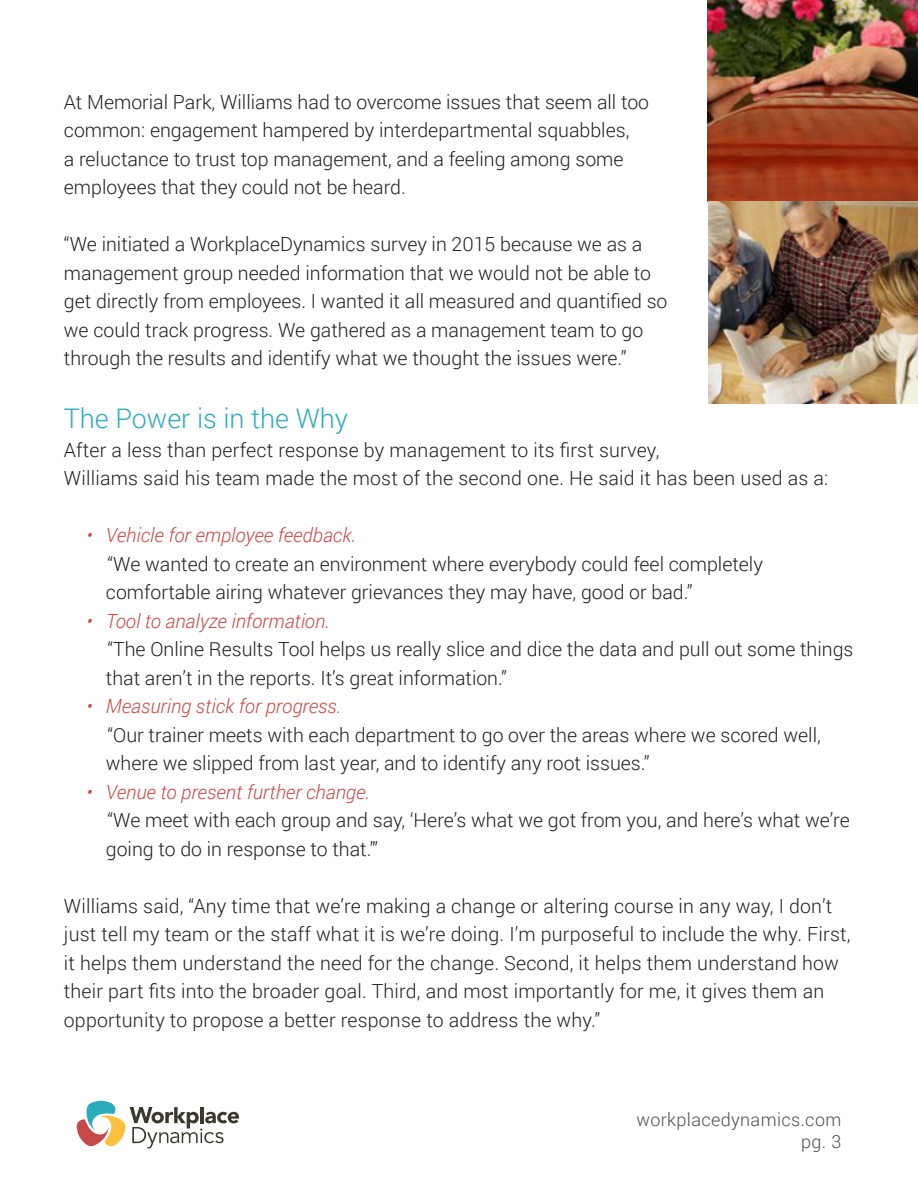
<style>
.page{position:relative;width:918px;height:1188px;background:#fff}
.page>*{position:absolute;margin:0;border:0;box-sizing:border-box;transform-origin:0 0}
.Subhead{font:300 27px "Roboto";color:#2fabbb}
.Body{font:300 19.5px/28.5px "Roboto";color:#231f20}
.Bullet_Support{font:300 19.5px/28.5px "Roboto";color:#231f20}
.t1{font:italic 300 19.5px "Roboto";color:#c44948}
.t2{font:300 18px/21.6px "Roboto";letter-spacing:.02em;color:#4f4f4f;text-align:right}
</style>
<div class="page">
<svg style="left:77px;top:1101px;width:162px;height:47px"></svg>
<img style="left:707px;top:0;width:211px;height:202px">
<img style="left:709px;top:202px;width:209px;height:201px">
<p class="Body" style="left:64px;top:87px;width:587px">At Memorial Park, Williams had to overcome issues that seem all too common: engagement hampered by interdepartmental squabbles,<br>a reluctance to trust top management, and a feeling among some employees that they could not be heard.</p>
<p class="Body" style="left:64px;top:229px;width:605px">“We initiated a WorkplaceDynamics survey in 2015 because we as a management group needed information that we would not be able to get directly from employees. I wanted it all measured and quantified so we could track progress. We gathered as a management team to go through the results and identify what we thought the issues were.”</p>
<p class="Subhead" style="left:64px;top:400px;width:286px">The Power is in the Why</p>
<p class="Body" style="left:64px;top:435px;width:766px">After a less than perfect response by management to its first survey,<br>Williams said his team made the most of the second one. He said it has been used as a:</p>
<p class="t1" style="left:86px;top:522px;width:271px">• Vehicle for employee feedback.</p>
<p class="Bullet_Support" style="left:106px;top:549px;width:659px">“We wanted to create an environment where everybody could feel completely comfortable airing whatever grievances they may have, good or bad.”</p>
<p class="t1" style="left:86px;top:607px;width:245px">• Tool to analyze information.</p>
<p class="Bullet_Support" style="left:106px;top:634px;width:749px">“The Online Results Tool helps us really slice and dice the data and pull out some things that aren’t in the reports. It’s great information.”</p>
<p class="t1" style="left:86px;top:693px;width:256px">• Measuring stick for progress.</p>
<p class="Bullet_Support" style="left:106px;top:720px;width:716px">“Our trainer meets with each department to go over the areas where we scored well, where we slipped from last year, and to identify any root issues.”</p>
<p class="t1" style="left:86px;top:778px;width:285px">• Venue to present further change.</p>
<p class="Bullet_Support" style="left:106px;top:805px;width:745px">“We meet with each group and say, ‘Here’s what we got from you, and here’s what we’re going to do in response to that.’”</p>
<p class="Body" style="left:64px;top:891px;width:788px">Williams said, “Any time that we’re making a change or altering course in any way, I don’t just tell my team or the staff what it is we’re doing. I’m purposeful to include the why. First, it helps them understand the need for the change. Second, it helps them understand how their part fits into the broader goal. Third, and most importantly for me, it gives them an opportunity to propose a better response to address the why.”</p>
<p class="t2" style="left:636px;top:1109px;width:206px">workplacedynamics.com pg. 3</p>
</div>
